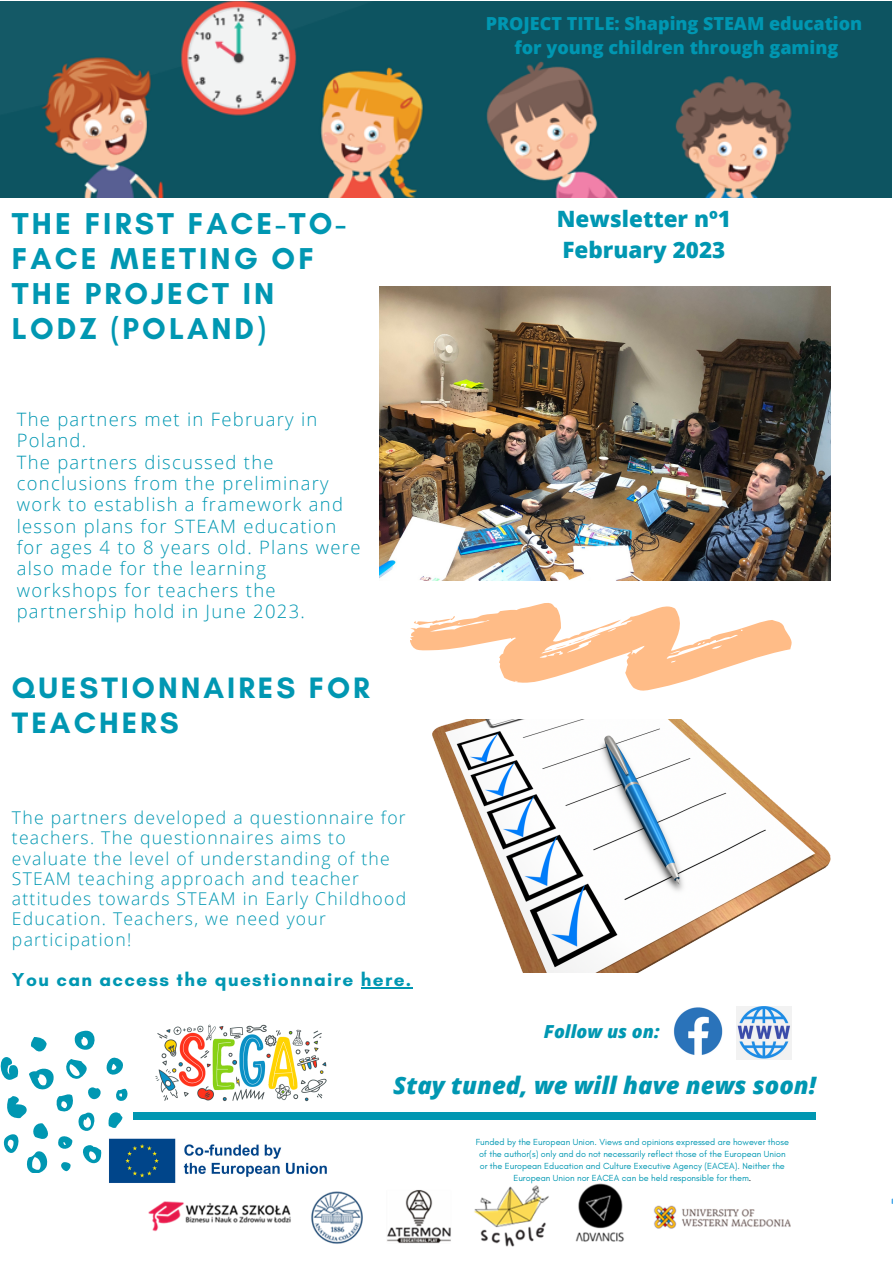
<style>
.page{position:relative;width:893px;height:1264px;background:#fff}
.page>*{position:absolute;margin:0;border:0;box-sizing:border-box;transform-origin:0 0}
.t1{font:700 30.75px/34.8px "Glacial Indifference";letter-spacing:.1em;color:#0097b2}
.t2{font:700 30px/34.8px "Glacial Indifference";letter-spacing:.1em;color:#0097b2}
.t3{font:italic 800 24px "Open Sans";color:#0097b2}
.t4{font:800 22.5px/31.5px "Open Sans";color:#0097b2}
.t5{font:700 19.05px "Glacial Indifference";letter-spacing:.07em;color:#0097b2}
.t6{font:300 18.45px/21.3px "Open Sans";letter-spacing:.07em;color:#0097b2}
.t7{font:800 18px/24.8px "Open Sans";color:#0097b2;text-align:center}
.t8{font:italic 800 18px "Open Sans";color:#0097b2}
.t9{font:300 17.55px/20.2px "Open Sans";letter-spacing:.07em;color:#0097b2}
.t10{font:9px/12px "Glacial Indifference";color:#0097b2;text-align:center}
.s1{color:#000}
</style>
<div class="page">
<img style="left:379px;top:286px;width:451px;height:295px">
<img style="left:432px;top:719px;width:398px;height:253px">
<svg style="left:410px;top:603px;width:381px;height:87px"></svg>
<img style="left:0;top:1px;width:891px;height:197px">
<div style="left:133px;top:1112px;width:683px;height:8px;background:#0097b2"></div>
<img style="left:148px;top:1183px;width:642px;height:64px">
<hr style="left:361px;top:987px;width:51px;height:1px;background:#0097b2">
<svg style="left:0;top:1030px;width:128px;height:142px"></svg>
<img style="left:673px;top:1007px;width:50px;height:48px">
<img style="left:155px;top:1024px;width:172px;height:78px">
<img style="left:736px;top:1006px;width:55px;height:53px">
<img style="left:107px;top:1136px;width:237px;height:49px">
<h1 class="t1" style="left:12px;top:206px;width:335px">THE FIRST FACE-TO-<br>FACE MEETING OF<br>THE PROJECT IN<br>LODZ (POLAND)</h1>
<p class="t6" style="left:17px;top:408px;width:345px">The partners met in February in<br>Poland.<br>The partners discussed the conclusions from the preliminary work to establish a framework and lesson plans for STEAM education for ages 4 to 8 years old. Plans were also made for the learning workshops for teachers the partnership hold in June 2023.</p>
<h2 class="t2" style="left:12px;top:670px;width:359px">QUESTIONNAIRES FOR<br>TEACHERS</h2>
<p class="t9" style="left:12px;top:807px;width:395px">The partners developed a questionnaire for teachers. The questionnaires aims to evaluate the level of understanding of the STEAM teaching approach and teacher attitudes towards STEAM in Early Childhood Education. Teachers, we need your participation!</p>
<h3 class="t5" style="left:12px;top:967px;width:401px">You can access the questionnaire here.</h3>
<h3 class="t7" style="left:485px;top:10px;width:378px">PROJECT TITLE: Shaping STEAM education for young children through gaming</h3>
<h3 class="t4" style="left:556px;top:202px;width:176px">Newsletter nº1<br>February 2023</h3>
<h3 class="t8" style="left:543px;top:1018px;width:117px">Follow us on:</h3>
<h3 class="t3" style="left:393px;top:1068px;width:424px">Stay tuned, we will have news soon!</h3>
<p class="t10" style="left:475px;top:1135px;width:314px">Funded by the European Union. Views and opinions expressed are however those of the author(s) only and do not necessarily reflect those of the European Union or the European Education and Culture Executive Agency (EACEA). Neither the European Union nor EACEA can be held responsible for them<span class="s1">.</span></p>
</div>
